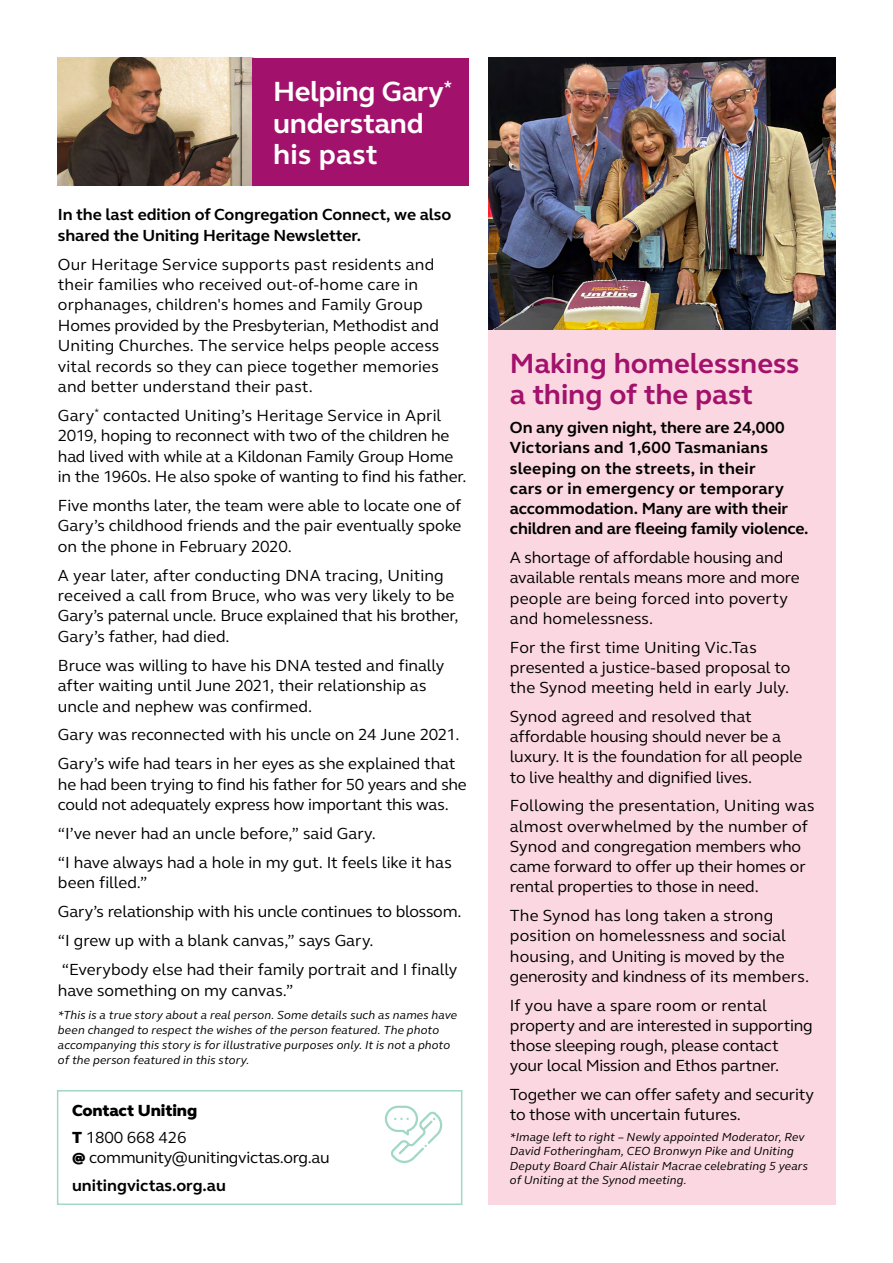
<style>
.page{position:relative;width:893px;height:1263px;background:#fff}
.page>*{position:absolute;margin:0;border:0;box-sizing:border-box;transform-origin:0 0}
.t1{font:700 28.5px/31.5px "FS Elliot Pro";color:#a2126c}
.t2{font:700 28.5px/31.5px "FS Elliot Pro";letter-spacing:-.01em;color:#fff}
.t3{font:16.5px/20.2px "FS Elliot Pro";letter-spacing:-.005em;color:#000}
.t4{font:700 16.5px/20.2px "FS Elliot Pro";letter-spacing:-.005em;color:#000}
.t5{font:800 16.5px/27.3px "FS Elliot Pro";letter-spacing:-.005em;color:#000}
.t6{font:italic 12px/15px "FS Elliot Pro";letter-spacing:.01em;color:#000}
.s1{font-weight:400}
.s2{font-weight:800}
.s3{font-weight:700}
</style>
<div class="page">
<img style="left:58px;top:58px;width:194px;height:128px">
<div style="left:57px;top:1090px;width:405px;height:115px;border:2px solid #a0d7c5"></div>
<svg style="left:385px;top:1106px;width:57px;height:57px"></svg>
<img style="left:489px;top:58px;width:347px;height:272px">
<div style="left:489px;top:330px;width:347px;height:875px;background:#fbd7e1"></div>
<div style="left:252px;top:58px;width:217px;height:128px;background:#a2126c"></div>
<h1 class="t2" style="left:273px;top:75px;width:180px">Helping Gary<sup>* </sup>understand his past</h1>
<p class="t4" style="left:58px;top:204px;width:395px">In the last edition of Congregation Connect, we also shared the Uniting Heritage Newsletter.</p>
<p class="t3" style="left:58px;top:253px;width:383px">Our Heritage Service supports past residents and their families who received out-of-home care in orphanages, children's homes and Family Group Homes provided by the Presbyterian, Methodist and Uniting Churches. The service helps people access vital records so they can piece together memories and better understand their past.</p>
<p class="t3" style="left:58px;top:405px;width:410px">Gary<sup>*</sup> contacted Uniting’s Heritage Service in April 2019, hoping to reconnect with two of the children he had lived with while at a Kildonan Family Group Home in the 1960s. He also spoke of wanting to find his father.</p>
<p class="t3" style="left:58px;top:495px;width:405px;text-align:justify">Five months later, the team were able to locate one of Gary’s childhood friends and the pair eventually spoke on the phone in February 2020.</p>
<p class="t3" style="left:58px;top:564px;width:402px">A year later, after conducting DNA tracing, Uniting received a call from Bruce, who was very likely to be Gary’s paternal uncle. Bruce explained that his brother, Gary’s father, had died.</p>
<p class="t3" style="left:58px;top:655px;width:388px">Bruce was willing to have his DNA tested and finally after waiting until June 2021, their relationship as uncle and nephew was confirmed.</p>
<p class="t3" style="left:58px;top:720px;width:403px;line-height:29px">Gary was reconnected with his uncle on 24 June 2021.<br>Gary’s wife had tears in her eyes as she explained that</p>
<p class="t3" style="left:58px;top:774px;width:410px">he had been trying to find his father for 50 years and she could not adequately express how important this was.</p>
<p class="t3" style="left:58px;top:819px;width:395px;line-height:29px">“I’ve never had an uncle before,” said Gary.<br>“I have always had a hole in my gut. It feels like it has</p>
<p class="t3" style="left:58px;top:868px;width:405px;line-height:29px">been filled.”<br>Gary’s relationship with his uncle continues to blossom. “I grew up with a blank canvas,” says Gary. “Everybody else had their family portrait and I finally</p>
<p class="t3" style="left:58px;top:979px;width:237px">have something on my canvas.”</p>
<p class="t6" style="left:58px;top:1007px;width:401px">*This is a true story about a real person. Some details such as names have been changed to respect the wishes of the person featured. The photo accompanying this story is for illustrative purposes only. It is not a photo of the person featured in this story.</p>
<p class="t5" style="left:72px;top:1096px;width:127px">Contact Uniting<br>T <span class="s1">1800 668 426</span></p>
<p class="t3" style="left:72px;top:1142px;width:259px;line-height:28.3px"><span class="s2">@</span> community@unitingvictas.org.au <span class="s3">unitingvictas.org.au</span></p>
<h1 class="t1" style="left:510px;top:347px;width:291px">Making homelessness a thing of the past</h1>
<p class="t4" style="left:510px;top:417px;width:300px">On any given night, there are 24,000<br>Victorians and 1,600 Tasmanians sleeping on the streets, in their<br>cars or in emergency or temporary accommodation. Many are with their children and are fleeing family violence.</p>
<p class="t3" style="left:510px;top:547px;width:291px">A shortage of affordable housing and available rentals means more and more people are being forced into poverty and homelessness.</p>
<p class="t3" style="left:510px;top:636px;width:282px">For the first time Uniting Vic.Tas presented a justice-based proposal to the Synod meeting held in early July.</p>
<p class="t3" style="left:510px;top:706px;width:294px">Synod agreed and resolved that affordable housing should never be a luxury. It is the foundation for all people to live healthy and dignified lives.</p>
<p class="t3" style="left:510px;top:795px;width:306px">Following the presentation, Uniting was almost overwhelmed by the number of Synod and congregation members who came forward to offer up their homes or rental properties to those in need.</p>
<p class="t3" style="left:510px;top:905px;width:301px">The Synod has long taken a strong position on homelessness and social housing, and Uniting is moved by the generosity and kindness of its members.</p>
<p class="t3" style="left:510px;top:994px;width:304px">If you have a spare room or rental property and are interested in supporting those sleeping rough, please contact your local Mission and Ethos partner.</p>
<p class="t3" style="left:510px;top:1084px;width:306px">Together we can offer safety and security to those with uncertain futures.</p>
<p class="t6" style="left:510px;top:1129px;width:300px;line-height:14.2px">*Image left to right – Newly appointed Moderator, Rev David Fotheringham, CEO Bronwyn Pike and Uniting Deputy Board Chair Alistair Macrae celebrating 5 years of Uniting at the Synod meeting.</p>
</div>
